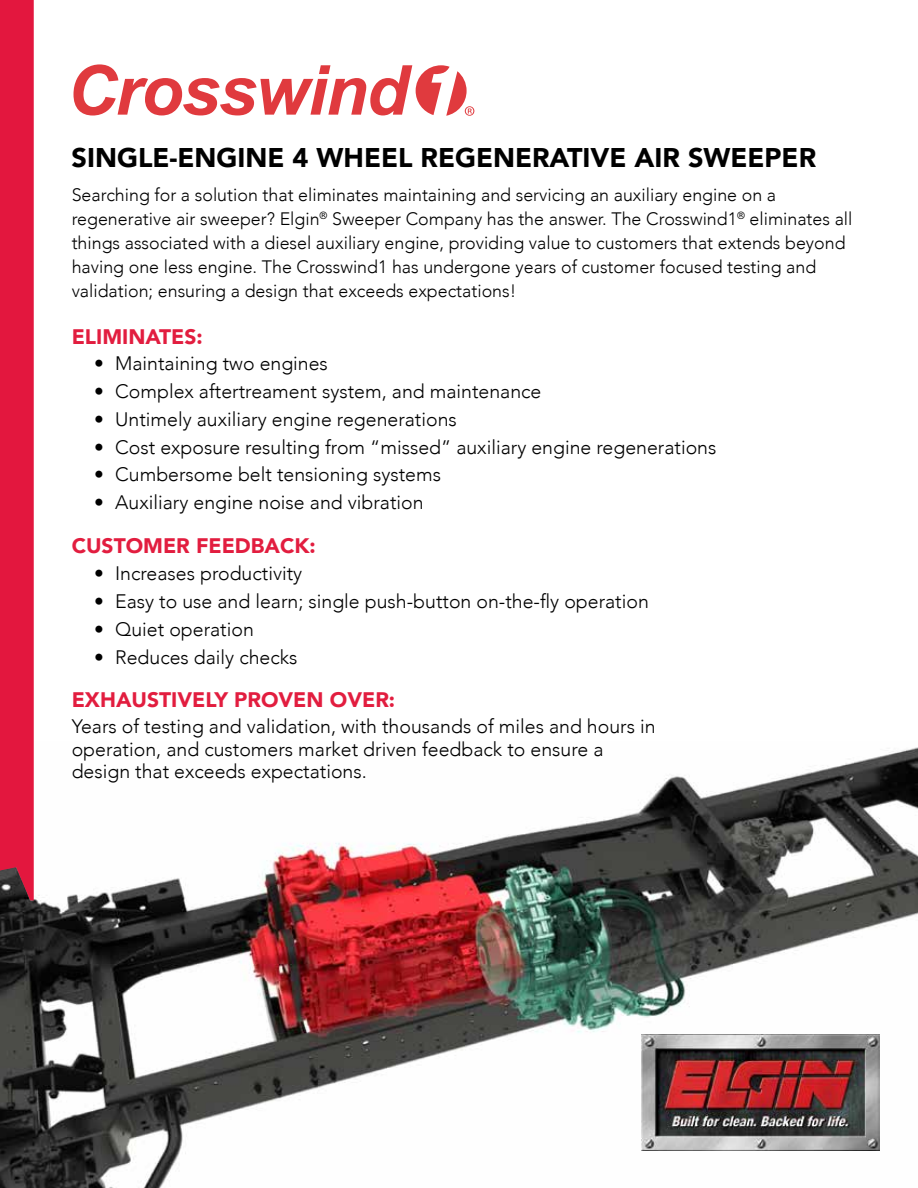
<style>
.page{position:relative;width:918px;height:1188px;background:#fff}
.page>*{position:absolute;margin:0;border:0;box-sizing:border-box;transform-origin:0 0}
.t1{font:900 27px "Avenir";color:#000}
.t2{font:900 21px "Avenir";color:#e21d3f}
.t3{font:300 19.5px/22.5px "Avenir";color:#000}
.t4{font:300 18px/24px "Avenir";color:#000}
</style>
<div class="page">
<img style="left:0;top:747px;width:918px;height:441px">
<div style="left:0;top:0;width:34px;height:900px;background:#e3173e"></div>
<svg style="left:74px;top:64px;width:400px;height:52px"></svg>
<img style="left:641px;top:1035px;width:239px;height:116px">
<h1 class="t1" style="left:72px;top:135px;width:746px">SINGLE-ENGINE 4 WHEEL REGENERATIVE AIR SWEEPER</h1>
<p class="t4" style="left:72px;top:183px;width:782px">Searching for a solution that eliminates maintaining and servicing an auxiliary engine on a regenerative air sweeper? Elgin<sup>®</sup> Sweeper Company has the answer. The Crosswind1<sup>®</sup> eliminates all things associated with a diesel auxiliary engine, providing value to customers that extends beyond having one less engine. The Crosswind1 has undergone years of customer focused testing and validation; ensuring a design that exceeds expectations!</p>
<p class="t2" style="left:72px;top:319px;width:133px">ELIMINATES:</p>
<p class="t3" style="left:94px;top:352px;width:235px">• Maintaining two engines</p>
<p class="t3" style="left:94px;top:380px;width:449px">• Complex aftertreament system, and maintenance</p>
<p class="t3" style="left:94px;top:408px;width:364px">• Untimely auxiliary engine regenerations</p>
<p class="t3" style="left:94px;top:436px;width:624px">• Cost exposure resulting from “missed” auxiliary engine regenerations</p>
<p class="t3" style="left:94px;top:463px;width:348px">• Cumbersome belt tensioning systems</p>
<p class="t3" style="left:94px;top:491px;width:331px">• Auxiliary engine noise and vibration</p>
<p class="t2" style="left:72px;top:527px;width:246px">CUSTOMER FEEDBACK:</p>
<p class="t3" style="left:94px;top:562px;width:210px">• Increases productivity</p>
<p class="t3" style="left:94px;top:590px;width:556px">• Easy to use and learn; single push-button on-the-fly operation</p>
<p class="t3" style="left:94px;top:618px;width:161px">• Quiet operation</p>
<p class="t3" style="left:94px;top:646px;width:205px">• Reduces daily checks</p>
<p class="t2" style="left:72px;top:682px;width:325px">EXHAUSTIVELY PROVEN OVER:</p>
<p class="t3" style="left:72px;top:715px;width:585px">Years of testing and validation, with thousands of miles and hours in operation, and customers market driven feedback to ensure a design that exceeds expectations.</p>
</div>
